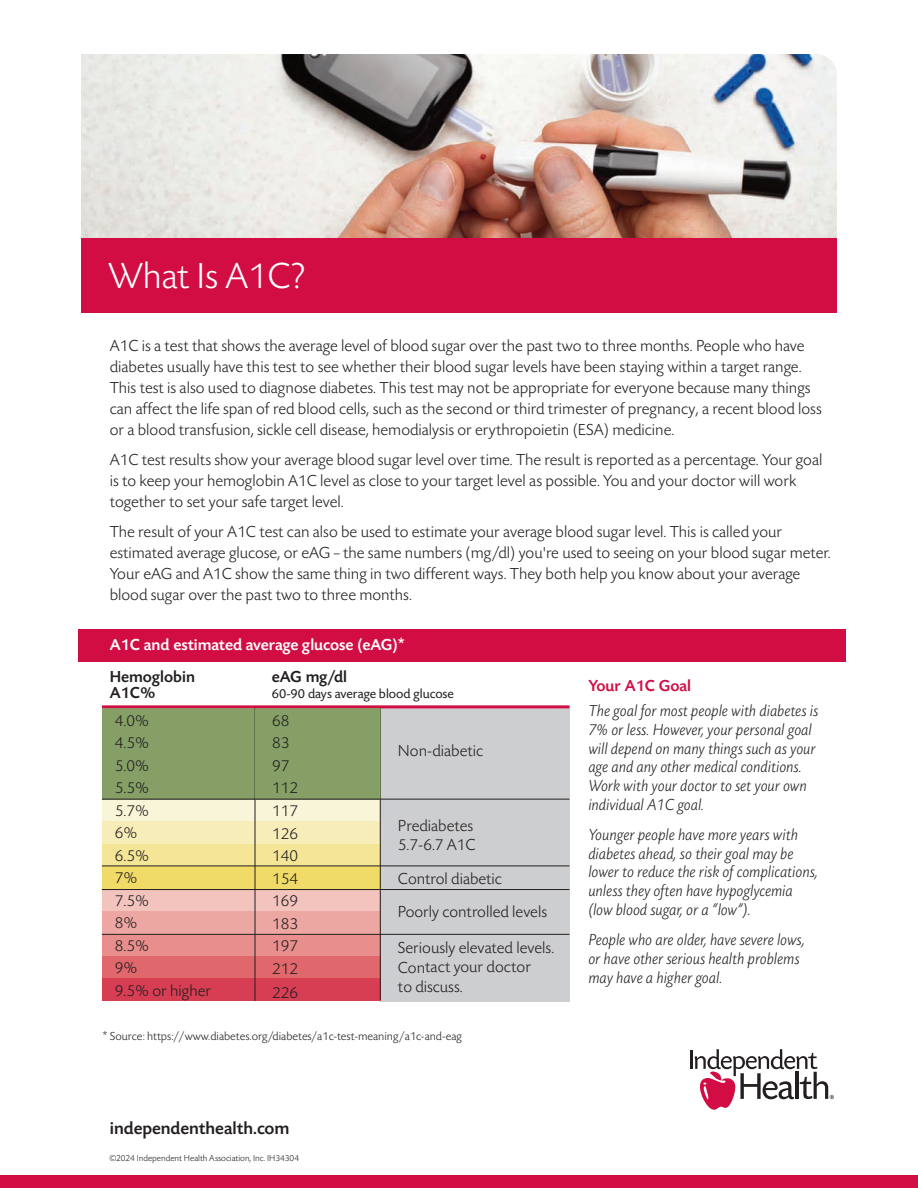
<style>
.page{position:relative;width:918px;height:1188px;background:#fff}
.page>*{position:absolute;margin:0;border:0;box-sizing:border-box;transform-origin:0 0}
.t1{font:300 37.5px "Today Sans Now Pro";letter-spacing:-.005em;color:#fff}
.t2{font:500 18px "Today Sans Now Pro";color:#231f20}
.t3{font:300 16.5px/22.5px "Today Sans Now Pro";color:#231f20}
.t4{font:italic 300 16.5px/18.9px "Today Sans Now Pro";color:#231f20}
.t5{font:500 16.5px "Today Sans Now Pro";color:#fff}
.t6{font:500 16.5px "Today Sans Now Pro";color:#231f20}
.t7{font:500 16.5px "Today Sans Now Pro";color:#d20d44}
.t8{font:13.5px "Today Sans Now Pro";color:#231f20}
.t9{font:300 12px "Today Sans Now Pro";color:#231f20}
.t10{font:300 9px "Today Sans Now Pro";color:#231f20}
</style>
<div class="page">
<div style="left:380px;top:707px;width:189px;height:294px;background:#cdced0"></div>
<div style="left:78px;top:629px;width:768px;height:33px;background:#d20d44"></div>
<hr style="left:102px;top:705px;width:468px;height:3px;background:#d20d44">
<svg style="left:102px;top:708px;width:279px;height:293px;background:#caa985"></svg>
<hr style="left:255px;top:708px;width:1px;height:92px;background:#5f754a">
<hr style="left:380px;top:708px;width:1px;height:92px;background:#5f754a">
<hr style="left:102px;top:799px;width:467px;height:1px;background:#231f20">
<hr style="left:102px;top:866px;width:467px;height:1px;background:#231f20">
<hr style="left:102px;top:889px;width:467px;height:1px;background:#231f20">
<hr style="left:102px;top:934px;width:467px;height:1px;background:#231f20">
<div style="left:0;top:1175px;width:918px;height:13px;background:#d20d44"></div>
<svg style="left:690px;top:1049px;width:144px;height:61px"></svg>
<img style="left:81px;top:54px;width:756px;height:184px">
<div style="left:81px;top:238px;width:756px;height:74px;background:#d20d44"></div>
<h1 class="t1" style="left:108px;top:262px;width:199px">What Is A1C?</h1>
<p class="t3" style="left:110px;top:337px;width:714px;line-height:21px">A1C is a test that shows the average level of blood sugar over the past two to three months. People who have diabetes usually have this test to see whether their blood sugar levels have been staying within a target range.<br>This test is also used to diagnose diabetes. This test may not be appropriate for everyone because many things can affect the life span of red blood cells, such as the second or third trimester of pregnancy, a recent blood loss or a blood transfusion, sickle cell disease, hemodialysis or erythropoietin (ESA) medicine.</p>
<p class="t3" style="left:110px;top:451px;width:714px;line-height:21px">A1C test results show your average blood sugar level over time. The result is reported as a percentage. Your goal is to keep your hemoglobin A1C level as close to your target level as possible. You and your doctor will work together to set your safe target level.</p>
<p class="t3" style="left:110px;top:523px;width:722px;line-height:21px">The result of your A1C test can also be used to estimate your average blood sugar level. This is called your estimated average glucose, or eAG – the same numbers (mg/dl) you're used to seeing on your blood sugar meter.<br>Your eAG and A1C show the same thing in two different ways. They both help you know about your average blood sugar over the past two to three months.</p>
<p class="t5" style="left:110px;top:639px;width:296px">A1C and estimated average glucose (eAG)*</p>
<p class="t6" style="left:110px;top:670px;width:87px">Hemoglobin</p>
<p class="t6" style="left:272px;top:670px;width:77px">eAG mg/dl</p>
<p class="t6" style="left:110px;top:687px;width:47px">A1C%</p>
<p class="t8" style="left:272px;top:689px;width:184px">60-90 days average blood glucose</p>
<p class="t3" style="left:115px;top:711px;width:98px">4.0%<br>4.5%<br>5.0%<br>5.5%<br>5.7%<br>6%<br>6.5%<br>7%<br>7.5%<br>8%<br>8.5%<br>9%<br>9.5% or higher</p>
<p class="t3" style="left:272px;top:711px;width:27px">68<br>83<br>97<br>112<br>117<br>126<br>140<br>154<br>169<br>183<br>197<br>212</p>
<p class="t3" style="left:398px;top:741px;width:87px">Non-diabetic</p>
<p class="t3" style="left:398px;top:817px;width:79px;line-height:19.8px">Prediabetes<br>5.7-6.7 A1C</p>
<p class="t3" style="left:398px;top:869px;width:105px">Control diabetic</p>
<p class="t3" style="left:398px;top:902px;width:151px">Poorly controlled levels</p>
<p class="t3" style="left:398px;top:939px;width:158px;line-height:19.8px">Seriously elevated levels.<br>Contact your doctor<br>to discuss.</p>
<p class="t9" style="left:102px;top:1031px;width:361px">* Source: https://www.diabetes.org/diabetes/a1c-test-meaning/a1c-and-eag</p>
<p class="t3" style="left:272px;top:983px;width:27px">226</p>
<p class="t2" style="left:110px;top:1121px;width:181px">independenthealth.com</p>
<p class="t10" style="left:110px;top:1154px;width:191px">©2024 Independent Health Association, Inc. IH34304</p>
<p class="t7" style="left:588px;top:679px;width:104px">Your A1C Goal</p>
<p class="t4" style="left:588px;top:702px;width:231px">The goal for most people with diabetes is 7% or less. However, your personal goal will depend on many things such as your age and any other medical conditions.<br>Work with your doctor to set your own individual A1C goal.</p>
<p class="t4" style="left:588px;top:826px;width:231px">Younger people have more years with diabetes ahead, so their goal may be lower to reduce the risk of complications, unless they often have hypoglycemia (low blood sugar, or a “low”).</p>
<p class="t4" style="left:588px;top:931px;width:218px">People who are older, have severe lows, or have other serious health problems may have a higher goal.</p>
</div>
